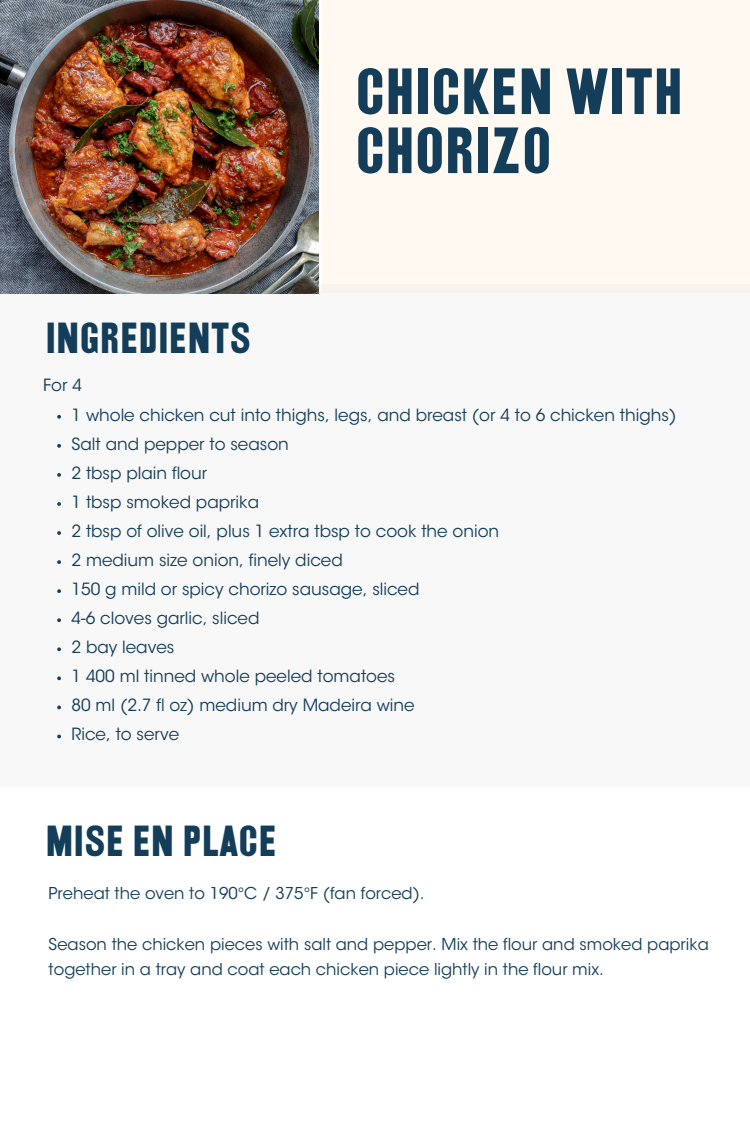
<style>
.page{position:relative;width:750px;height:1125px;background:#fff}
.page>*{position:absolute;margin:0;border:0;box-sizing:border-box;transform-origin:0 0}
.t1{font:56.25px/59px "OPTI Railroad Gothic";color:#133d59}
.t2{font:37.5px "OPTI Railroad Gothic";color:#133d59}
.t3{font:16.75px "ITC Avant Garde Std";color:#133d59}
.t4{font:16.25px/25.2px "ITC Avant Garde Std";color:#133d59}
</style>
<div class="page">
<img style="left:0;top:0;width:319px;height:285px">
<div style="left:0;top:285px;width:750px;height:502px;background:#f8f8f8"></div>
<div style="left:323px;top:0;width:427px;height:293px;background:#fff9f2"></div>
<svg style="left:57px;top:415px;width:4px;height:4px"></svg>
<svg style="left:57px;top:444px;width:4px;height:4px"></svg>
<svg style="left:57px;top:473px;width:4px;height:4px"></svg>
<svg style="left:57px;top:502px;width:4px;height:4px"></svg>
<svg style="left:57px;top:531px;width:4px;height:4px"></svg>
<svg style="left:57px;top:560px;width:4px;height:4px"></svg>
<svg style="left:57px;top:589px;width:4px;height:4px"></svg>
<svg style="left:57px;top:618px;width:4px;height:4px"></svg>
<svg style="left:57px;top:647px;width:4px;height:4px"></svg>
<svg style="left:57px;top:676px;width:4px;height:4px"></svg>
<svg style="left:57px;top:706px;width:4px;height:3px"></svg>
<svg style="left:57px;top:735px;width:4px;height:3px"></svg>
<p class="t2" style="left:43px;top:316px;width:207px">INGREDIENTS</p>
<p class="t3" style="left:43px;top:379px;width:40px">For 4</p>
<p class="t1" style="left:352px;top:67px;width:329px">CHICKEN WITH<br>CHORIZO</p>
<p class="t3" style="left:72px;top:408px;width:606px">1 whole chicken cut into thighs, legs, and breast (or 4 to 6 chicken thighs)</p>
<p class="t3" style="left:72px;top:437px;width:219px">Salt and pepper to season</p>
<p class="t3" style="left:72px;top:466px;width:137px">2 tbsp plain flour</p>
<p class="t3" style="left:72px;top:495px;width:189px">1 tbsp smoked paprika</p>
<p class="t3" style="left:72px;top:524px;width:429px">2 tbsp of olive oil, plus 1 extra tbsp to cook the onion</p>
<p class="t3" style="left:72px;top:553px;width:273px">2 medium size onion, finely diced</p>
<p class="t3" style="left:72px;top:583px;width:350px">150 g mild or spicy chorizo sausage, sliced</p>
<p class="t3" style="left:72px;top:612px;width:189px">4-6 cloves garlic, sliced</p>
<p class="t3" style="left:72px;top:641px;width:104px">2 bay leaves</p>
<p class="t3" style="left:72px;top:670px;width:325px">1 400 ml tinned whole peeled tomatoes</p>
<p class="t3" style="left:72px;top:699px;width:345px">80 ml (2.7 fl oz) medium dry Madeira wine</p>
<p class="t3" style="left:72px;top:728px;width:109px">Rice, to serve</p>
<p class="t2" style="left:43px;top:819px;width:233px">MISE EN PLACE</p>
<p class="t4" style="left:49px;top:883px;width:377px">Preheat the oven to 190°C / 375°F (fan forced).</p>
<p class="t4" style="left:49px;top:933px;width:662px">Season the chicken pieces with salt and pepper. Mix the flour and smoked paprika together in a tray and coat each chicken piece lightly in the flour mix.</p>
</div>
